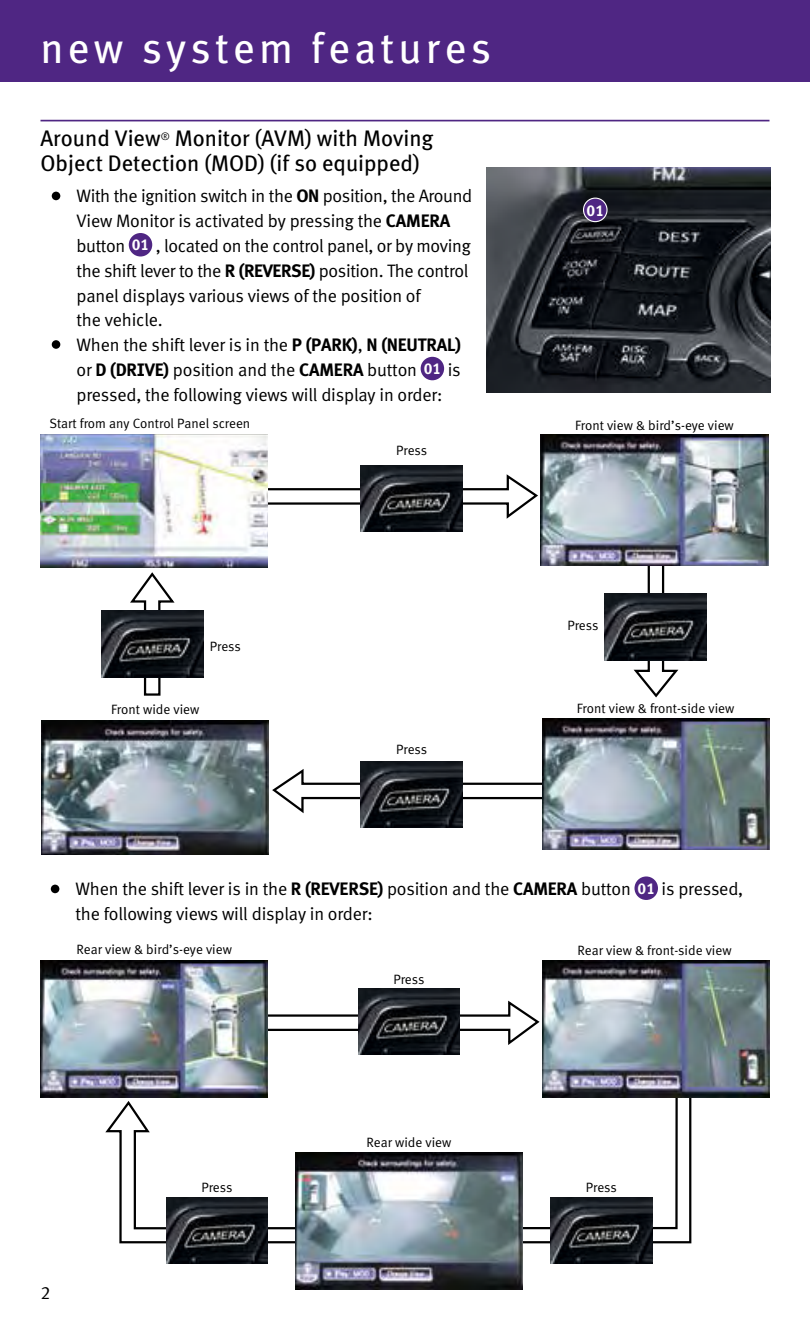
<style>
.page{position:relative;width:810px;height:1337px;background:#fff}
.page>*{position:absolute;margin:0;border:0;box-sizing:border-box;transform-origin:0 0}
.t1{font:42.75px "Infiniti Meta";letter-spacing:.1em;color:#fff}
.t2{font:22.5px/24.8px "Infiniti Meta";color:#000}
.t3{font:18px/24.8px "Infiniti Meta Normal";letter-spacing:-.01em;color:#000}
.t4{font:700 15.75px "Infiniti Meta";color:#fff}
.t5{font:13.5px "Infiniti Meta Normal";color:#000}
.s1{font-family:"Infiniti Meta";font-weight:700}
.s2{font-family:"Infiniti Meta";font-weight:700;font-size:15.75px;color:#fff}
</style>
<div class="page">
<div style="left:0;top:0;width:810px;height:82px;background:#4f2683"></div>
<hr style="left:40px;top:120px;width:730px;height:1px;background:#4f2683">
<div style="left:52px;top:192px;width:8px;height:8px;background:#000;border-radius:50%"></div>
<div style="left:129px;top:233px;width:23px;height:23px;background:#4f2683;border-radius:50%"></div>
<div style="left:52px;top:340px;width:8px;height:9px;background:#000;border-radius:50%"></div>
<div style="left:421px;top:357px;width:23px;height:23px;background:#4f2683;border-radius:50%"></div>
<img style="left:486px;top:167px;width:285px;height:225px">
<div style="left:51px;top:884px;width:8px;height:9px;background:#000;border-radius:50%"></div>
<div style="left:635px;top:876px;width:23px;height:24px;background:#4f2683;border-radius:50%"></div>
<svg style="left:268px;top:472px;width:270px;height:49px"></svg>
<svg style="left:272px;top:766px;width:270px;height:49px"></svg>
<svg style="left:631px;top:565px;width:50px;height:133px"></svg>
<svg style="left:128px;top:572px;width:49px;height:124px"></svg>
<img style="left:40px;top:434px;width:228px;height:134px">
<div style="left:584px;top:198px;width:23px;height:24px;background:#4f2683;border-radius:50%"></div>
<div style="left:583px;top:198px;width:25px;height:24px;border:1px solid #fff;border-radius:50%"></div>
<svg style="left:268px;top:1000px;width:272px;height:45px"></svg>
<svg style="left:103px;top:1097px;width:590px;height:147px"></svg>
<img style="left:41px;top:960px;width:227px;height:137px">
<img style="left:542px;top:960px;width:228px;height:137px">
<img style="left:295px;top:1152px;width:227px;height:137px">
<img style="left:42px;top:720px;width:227px;height:134px">
<img style="left:541px;top:434px;width:227px;height:131px">
<img style="left:542px;top:718px;width:228px;height:131px">
<img style="left:101px;top:610px;width:102px;height:67px">
<img style="left:361px;top:465px;width:102px;height:66px">
<img style="left:605px;top:593px;width:101px;height:67px">
<img style="left:361px;top:761px;width:101px;height:66px">
<img style="left:358px;top:988px;width:102px;height:67px">
<img style="left:551px;top:1197px;width:101px;height:66px">
<img style="left:166px;top:1197px;width:102px;height:66px">
<h1 class="t1" style="left:40px;top:24px;width:452px">new system features</h1>
<p class="t2" style="left:40px;top:126px;width:395px">Around View<sup>®</sup> Monitor (AVM) with Moving<br>Object Detection (MOD) (if so equipped)</p>
<p class="t3" style="left:76px;top:184px;width:397px">With the ignition switch in the <span class="s1">ON</span> position, the Around</p>
<p class="t3" style="left:52px;top:208px;width:13px">V</p>
<p class="t3" style="left:76px;top:208px;width:396px;text-indent:10px">iew Monitor is activated by pressing the <span class="s1">CAMERA </span>button <span class="s2">01</span> , located on the control panel, or by moving the shift lever to the <span class="s1">R (REVERSE)</span> position. The control panel displays various views of the position of<br>the vehicle.<br>When the shift lever is in the <span class="s1">P (PARK)</span>, <span class="s1">N (NEUTRAL) </span>or <span class="s1">D (DRIVE)</span> position and the <span class="s1">CAMERA</span> button <span class="s2">01</span> is pressed, the following views will display in order:</p>
<p class="t5" style="left:49px;top:415px;width:203px">Start from any Control Panel screen</p>
<p class="t5" style="left:210px;top:639px;width:33px">Press</p>
<p class="t5" style="left:111px;top:701px;width:90px">Front wide view</p>
<p class="t5" style="left:396px;top:442px;width:33px">Press</p>
<p class="t5" style="left:396px;top:741px;width:33px">Press</p>
<p class="t4" style="left:587px;top:201px;width:19px">01</p>
<p class="t5" style="left:575px;top:417px;width:160px">Front view &amp; bird’s-eye view</p>
<p class="t5" style="left:567px;top:617px;width:33px">Press</p>
<p class="t5" style="left:577px;top:700px;width:159px">Front view &amp; front-side view</p>
<p class="t3" style="left:76px;top:876px;width:669px">When the shift lever is in the <span class="s1">R (REVERSE)</span> position and the <span class="s1">CAMERA</span> button <span class="s2">01</span> is pressed, the following views will display in order:</p>
<p class="t5" style="left:76px;top:941px;width:157px">Rear view &amp; bird’s-eye view</p>
<p class="t5" style="left:393px;top:971px;width:33px">Press</p>
<p class="t5" style="left:367px;top:1134px;width:86px">Rear wide view</p>
<p class="t5" style="left:577px;top:942px;width:156px">Rear view &amp; front-side view</p>
<p class="t3" style="left:40px;top:1280px;width:12px">2</p>
<p class="t5" style="left:201px;top:1180px;width:33px">Press</p>
<p class="t5" style="left:586px;top:1180px;width:33px">Press</p>
</div>
